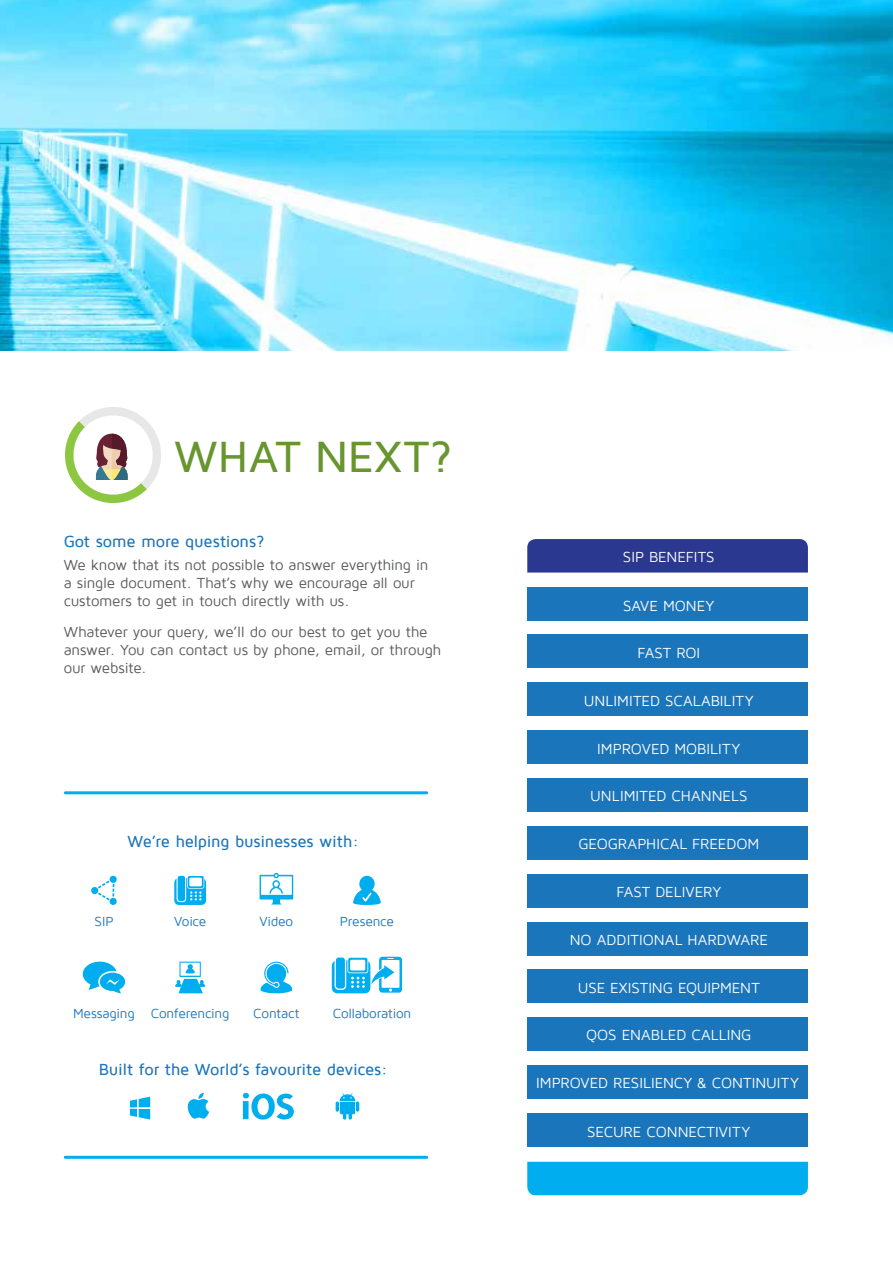
<style>
.page{position:relative;width:893px;height:1263px;background:#fff}
.page>*{position:absolute;margin:0;border:0;box-sizing:border-box;transform-origin:0 0}
.t1{font:500 45px "Maven Pro";letter-spacing:.005em;color:#68952e}
.t2{font:500 16.5px "Maven Pro";letter-spacing:-.015em;color:#1b75bb}
.t3{font:15px/18px "Maven Pro";letter-spacing:-.015em;color:#58595b}
.t4{font:15px "Maven Pro";letter-spacing:-.005em;color:#fff}
.t5{font:13.5px "Maven Pro";letter-spacing:-.015em;color:#1b75bb}
</style>
<div class="page">
<svg style="left:174px;top:876px;width:32px;height:29px"></svg>
<svg style="left:175px;top:961px;width:30px;height:32px"></svg>
<svg style="left:260px;top:873px;width:33px;height:31px"></svg>
<svg style="left:260px;top:961px;width:33px;height:32px"></svg>
<svg style="left:353px;top:876px;width:28px;height:29px"></svg>
<svg style="left:83px;top:962px;width:42px;height:32px"></svg>
<svg style="left:332px;top:957px;width:70px;height:36px"></svg>
<svg style="left:130px;top:1096px;width:20px;height:23px"></svg>
<svg style="left:188px;top:1093px;width:21px;height:25px"></svg>
<svg style="left:243px;top:1093px;width:51px;height:26px"></svg>
<svg style="left:336px;top:1093px;width:23px;height:26px"></svg>
<svg style="left:91px;top:876px;width:26px;height:29px"></svg>
<img style="left:0;top:0;width:893px;height:351px">
<svg style="left:65px;top:407px;width:96px;height:96px"></svg>
<div style="left:527px;top:539px;width:281px;height:33px;background:#2b388f"></div>
<div style="left:527px;top:587px;width:281px;height:33px;background:#1b75bb"></div>
<div style="left:527px;top:1162px;width:281px;height:33px;background:#00adee"></div>
<div style="left:527px;top:635px;width:281px;height:33px;background:#1b75bb"></div>
<div style="left:527px;top:682px;width:281px;height:34px;background:#1b75bb"></div>
<div style="left:527px;top:730px;width:281px;height:34px;background:#1b75bb"></div>
<div style="left:527px;top:778px;width:281px;height:34px;background:#1b75bb"></div>
<div style="left:527px;top:826px;width:281px;height:33px;background:#1b75bb"></div>
<div style="left:527px;top:874px;width:281px;height:33px;background:#1b75bb"></div>
<div style="left:527px;top:922px;width:281px;height:33px;background:#1b75bb"></div>
<div style="left:527px;top:970px;width:281px;height:33px;background:#1b75bb"></div>
<div style="left:527px;top:1017px;width:281px;height:34px;background:#1b75bb"></div>
<div style="left:527px;top:1065px;width:281px;height:34px;background:#1b75bb"></div>
<div style="left:527px;top:1113px;width:281px;height:33px;background:#1b75bb"></div>
<hr style="left:65px;top:791px;width:362px;height:3px;background:#00adee">
<hr style="left:65px;top:1156px;width:362px;height:3px;background:#00adee">
<h1 class="t1" style="left:174px;top:433px;width:279px">WHAT NEXT?</h1>
<p class="t2" style="left:64px;top:533px;width:202px">Got some more questions?</p>
<p class="t3" style="left:64px;top:556px;width:366px">We know that its not possible to answer everything in a single document. That’s why we encourage all our customers to get in touch directly with us.</p>
<p class="t3" style="left:64px;top:623px;width:379px">Whatever your query, we’ll do our best to get you the answer. You can contact us by phone, email, or through our website.</p>
<p class="t2" style="left:128px;top:832px;width:233px">We’re helping businesses with:</p>
<p class="t5" style="left:94px;top:914px;width:20px">SIP</p>
<p class="t5" style="left:174px;top:914px;width:34px">Voice</p>
<p class="t5" style="left:259px;top:914px;width:35px">Video</p>
<p class="t5" style="left:340px;top:914px;width:55px">Presence</p>
<p class="t5" style="left:73px;top:1006px;width:158px">Messaging Conferencing</p>
<p class="t5" style="left:253px;top:1006px;width:48px">Contact</p>
<p class="t5" style="left:333px;top:1006px;width:80px">Collaboration</p>
<p class="t2" style="left:99px;top:1060px;width:291px">Built for the World’s favourite devices:</p>
<p class="t4" style="left:623px;top:549px;width:93px">SIP BENEFITS</p>
<p class="t4" style="left:623px;top:598px;width:93px">SAVE MONEY</p>
<p class="t4" style="left:637px;top:645px;width:64px">FAST ROI</p>
<p class="t4" style="left:584px;top:693px;width:172px">UNLIMITED SCALABILITY</p>
<p class="t4" style="left:597px;top:741px;width:145px">IMPROVED MOBILITY</p>
<p class="t4" style="left:590px;top:788px;width:159px">UNLIMITED CHANNELS</p>
<p class="t4" style="left:578px;top:836px;width:182px">GEOGRAPHICAL FREEDOM</p>
<p class="t4" style="left:616px;top:884px;width:106px">FAST DELIVERY</p>
<p class="t4" style="left:570px;top:932px;width:200px">NO ADDITIONAL HARDWARE</p>
<p class="t4" style="left:578px;top:980px;width:184px">USE EXISTING EQUIPMENT</p>
<p class="t4" style="left:586px;top:1027px;width:167px">QOS ENABLED CALLING</p>
<p class="t4" style="left:536px;top:1075px;width:264px">IMPROVED RESILIENCY &amp; CONTINUITY</p>
<p class="t4" style="left:587px;top:1124px;width:165px">SECURE CONNECTIVITY</p>
</div>
